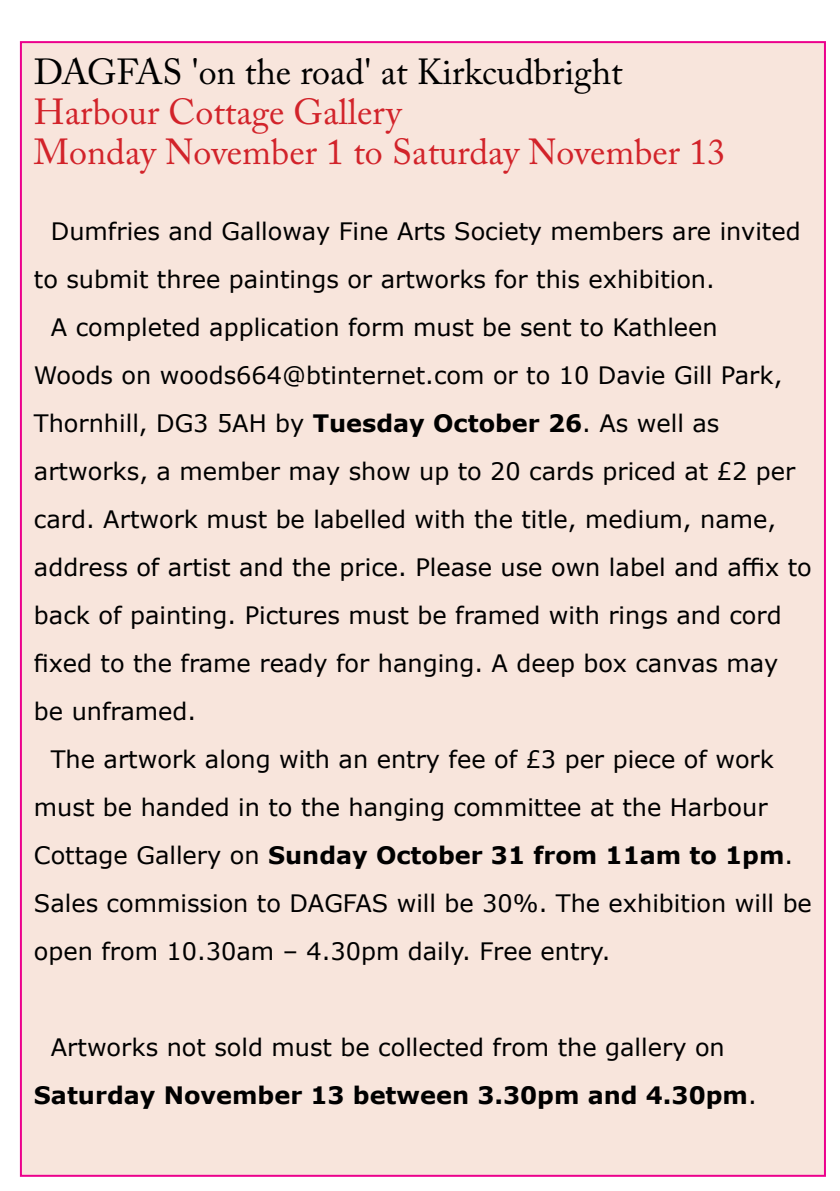
<style>
.page{position:relative;width:840px;height:1191px;background:#fff}
.page>*{position:absolute;margin:0;border:0;box-sizing:border-box;transform-origin:0 0}
.t1{font:36px/40px "Adobe Caslon Pro";color:#d2232a}
.t2{font:36px "Adobe Caslon Pro";color:#000}
.t3{font:24px/48px "Verdana";color:#000}
.t4{font:700 24px "Verdana";color:#000}
.s1{font-weight:700}
.s2{font-weight:400}
</style>
<div class="page">
<div style="left:21px;top:42px;width:803px;height:1133px;background:#f8e5dc"></div>
<h1 class="t2" style="left:34px;top:50px;width:590px">DAGFAS 'on the road' at Kirkcudbright</h1>
<h1 class="t1" style="left:34px;top:91px;width:692px">Harbour Cottage Gallery<br>Monday November 1 to Saturday November 13</h1>
<p class="t3" style="left:51px;top:207px;width:751px">Dumfries and Galloway Fine Arts Society members are invited</p>
<p class="t3" style="left:34px;top:255px;width:682px">to submit three paintings or artworks for this exhibition.</p>
<p class="t3" style="left:51px;top:303px;width:668px">A completed application form must be sent to Kathleen</p>
<p class="t3" style="left:34px;top:351px;width:749px">Woods on woods664@btinternet.com or to 10 Davie Gill Park,</p>
<p class="t3" style="left:34px;top:399px;width:686px">Thornhill, DG3 5AH by <span class="s1">Tuesday October 26</span>. As well as</p>
<p class="t3" style="left:34px;top:447px;width:762px">artworks, a member may show up to 20 cards priced at £2 per</p>
<p class="t3" style="left:34px;top:495px;width:743px">card. Artwork must be labelled with the title, medium, name,</p>
<p class="t3" style="left:34px;top:543px;width:779px">address of artist and the price. Please use own label and affix to</p>
<p class="t3" style="left:34px;top:591px;width:748px">back of painting. Pictures must be framed with rings and cord</p>
<p class="t3" style="left:34px;top:639px;width:745px">fixed to the frame ready for hanging. A deep box canvas may</p>
<p class="t3" style="left:34px;top:687px;width:164px">be unframed.</p>
<p class="t3" style="left:51px;top:735px;width:724px">The artwork along with an entry fee of £3 per piece of work</p>
<p class="t3" style="left:34px;top:783px;width:734px">must be handed in to the hanging committee at the Harbour</p>
<p class="t4" style="left:34px;top:838px;width:760px"><span class="s2">Cottage Gallery on</span> Sunday October 31 from 11am to 1pm<span class="s2">.</span></p>
<p class="t3" style="left:34px;top:879px;width:779px">Sales commission to DAGFAS will be 30%. The exhibition will be</p>
<p class="t3" style="left:34px;top:927px;width:578px">open from 10.30am – 4.30pm daily. Free entry.</p>
<p class="t3" style="left:34px;top:1023px;width:724px;text-indent:17px">Artworks not sold must be collected from the gallery on<br><span class="s1">Saturday November 13 between 3.30pm and 4.30pm</span>.</p>
</div>
